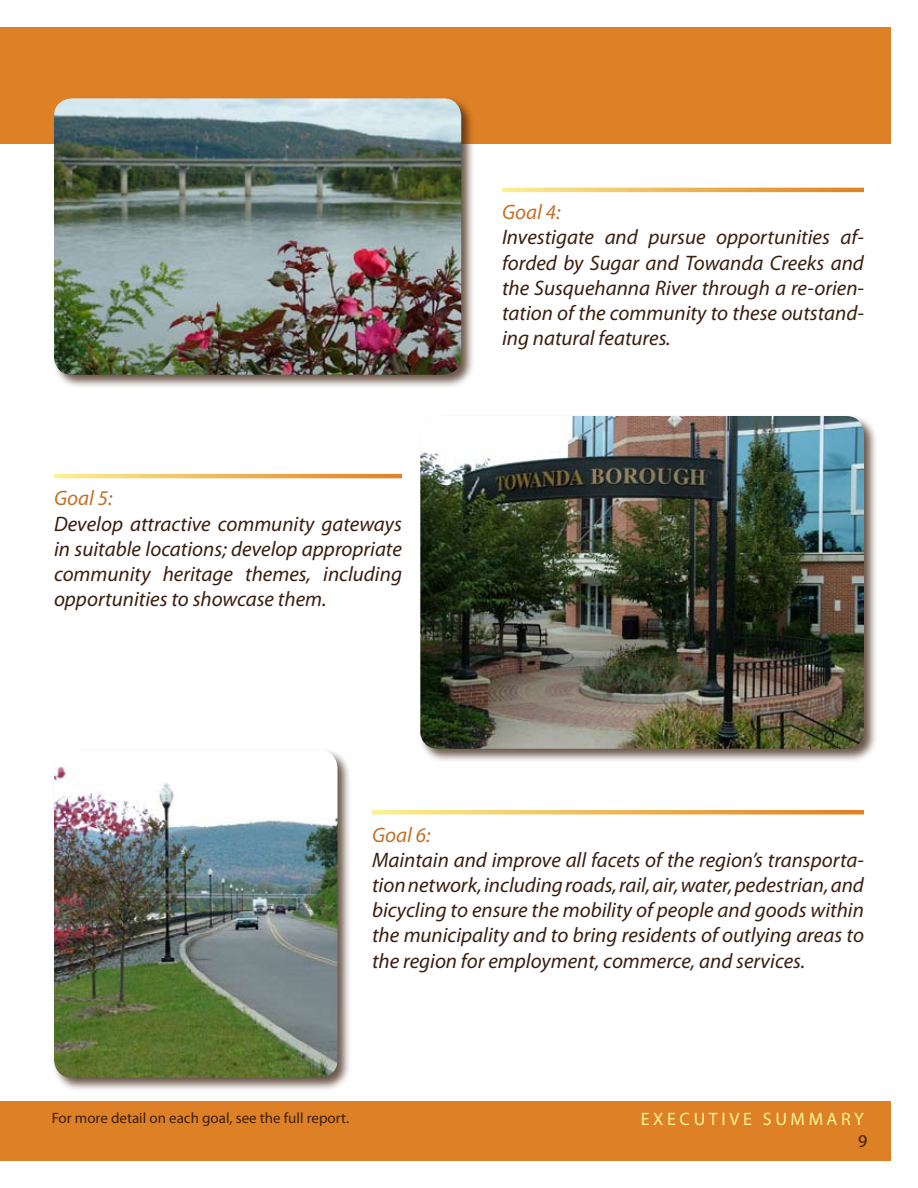
<style>
.page{position:relative;width:918px;height:1188px;background:#fff}
.page>*{position:absolute;margin:0;border:0;box-sizing:border-box;transform-origin:0 0}
.t1{font:italic 21px/25.2px "Myriad Pro";color:#3a1e0e;text-align:justify}
.t2{font:italic 21px "Myriad Pro";color:#c17129}
.t3{font:18px "Myriad Pro";letter-spacing:.2em;color:#faf395}
.t4{font:18px "Myriad Pro";color:#3a1e0e}
.t5{font:15px "Myriad Pro";color:#3a1e0e}
</style>
<div class="page">
<div style="left:0;top:1101px;width:891px;height:60px;background:#de8126"></div>
<div style="left:0;top:27px;width:891px;height:116px;background:#de8126"></div>
<svg style="left:502px;top:188px;width:362px;height:4px"></svg>
<svg style="left:54px;top:474px;width:348px;height:4px"></svg>
<svg style="left:372px;top:810px;width:492px;height:4px;background:#ebb759"></svg>
<div style="left:52px;top:748px;width:306px;height:350px;background:#3a1e0e;opacity:.75"></div>
<img style="left:54px;top:750px;width:284px;height:328px">
<div style="left:418px;top:414px;width:466px;height:355px;background:#3a1e0e;opacity:.75"></div>
<img style="left:420px;top:416px;width:444px;height:333px">
<div style="left:52px;top:96px;width:430px;height:299px;background:#3a1e0e;opacity:.75"></div>
<img style="left:54px;top:98px;width:407px;height:277px">
<p class="t2" style="left:54px;top:485px;width:60px">Goal 5:</p>
<p class="t1" style="left:54px;top:511px;width:350px">Develop attractive community gateways in suitable locations; develop appropriate community heritage themes, including opportunities to showcase them.</p>
<p class="t2" style="left:502px;top:199px;width:60px">Goal 4:</p>
<p class="t1" style="left:502px;top:224px;width:363px">Investigate and pursue opportunities af&shy;forded by Sugar and Towanda Creeks and the Susquehanna River through a re-orien&shy;tation of the community to these outstand&shy;ing natural features.</p>
<p class="t2" style="left:372px;top:821px;width:60px">Goal 6:</p>
<p class="t1" style="left:372px;top:847px;width:494px">Maintain and improve all facets of the region’s transporta&shy;tion network, including roads, rail, air, water, pedestrian, and bicycling to ensure the mobility of people and goods within the municipality and to bring residents of outlying areas to the region for employment, commerce, and services.</p>
<p class="t5" style="left:52px;top:1110px;width:299px">For more detail on each goal, see the full report.</p>
<p class="t3" style="left:641px;top:1110px;width:225px">EXECUTIVE SUMMARY</p>
<p class="t4" style="left:858px;top:1132px;width:11px">9</p>
</div>
